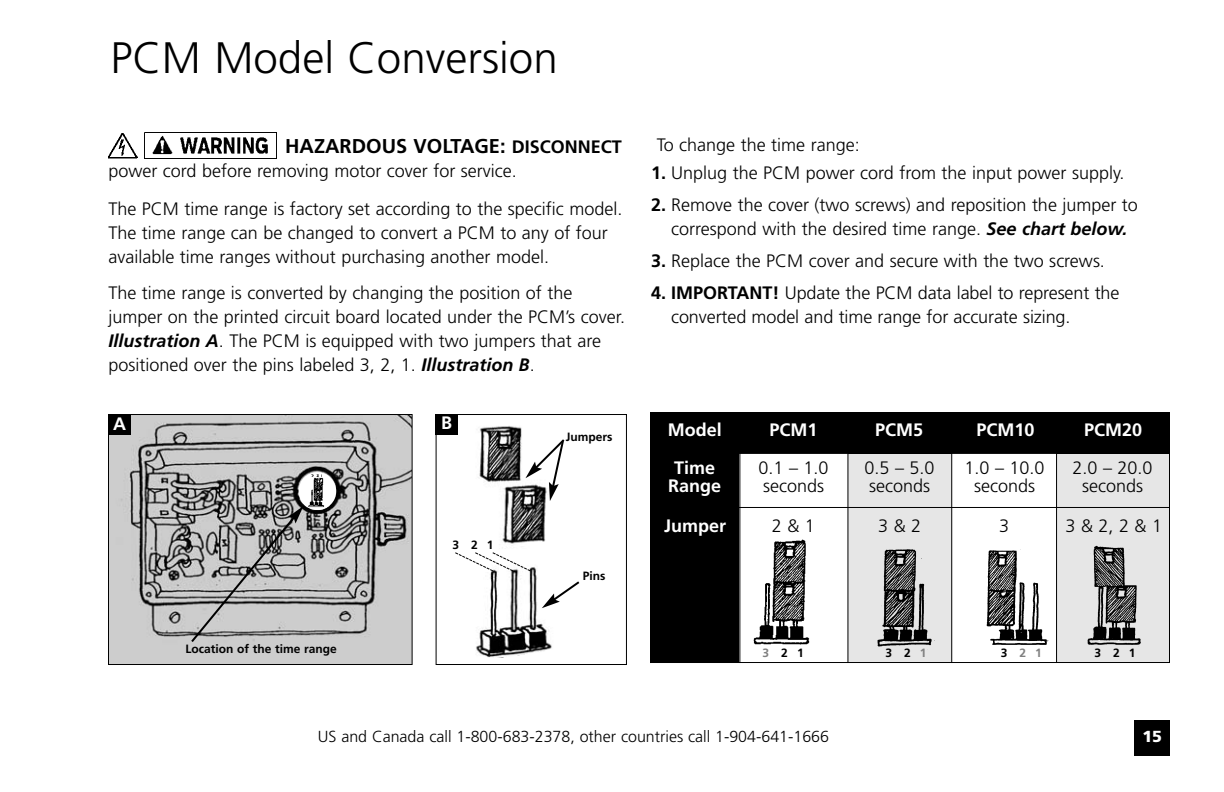
<style>
.page{position:relative;width:1224px;height:792px;background:#fff}
.page>*{position:absolute;margin:0;border:0;box-sizing:border-box;transform-origin:0 0}
.t1{font:300 44px "Frutiger";color:#000}
.t2{font:700 20px "Frutiger";color:#000}
.t3{font:300 18px/24px "Frutiger";color:#000}
.t4{font:700 18px/38.2px "Frutiger";color:#fff;text-align:center}
.t5{font:300 16px "Frutiger";color:#000}
.t6{font:900 16px "Frutiger";color:#fff}
.t7{font:700 12px "Frutiger";color:#000}
.t8{font:700 12px "Frutiger";color:#808080}
.s1{font-size:18px}
.s2{font-weight:700;font-style:italic}
.s3{font-weight:700}
.s4{color:#808080}
.s5{color:#000}
</style>
<div class="page">
<div style="left:1134px;top:720px;width:36px;height:36px;background:#000"></div>
<svg style="left:144px;top:132px;width:133px;height:27px"></svg>
<img style="left:144px;top:133px;width:132px;height:26px">
<img style="left:108px;top:133px;width:30px;height:25px">
<svg style="left:454px;top:426px;width:126px;height:232px"></svg>
<div style="left:436px;top:414px;width:191px;height:251px;border:1px solid #000"></div>
<div style="left:436px;top:414px;width:22px;height:20px;background:#000"></div>
<img style="left:110px;top:416px;width:301px;height:247px">
<div style="left:108px;top:414px;width:305px;height:251px;border:1px solid #000"></div>
<div style="left:109px;top:415px;width:22px;height:20px;background:#000"></div>
<svg style="left:189px;top:506px;width:114px;height:138px;background:#a4a4a4"></svg>
<div style="left:1057px;top:449px;width:113px;height:213px;background:#e6e6e6"></div>
<div style="left:848px;top:453px;width:103px;height:209px;background:#e6e6e6"></div>
<div style="left:650px;top:412px;width:90px;height:41px;background:#000"></div>
<div style="left:740px;top:412px;width:108px;height:41px;background:#000"></div>
<div style="left:848px;top:412px;width:104px;height:41px;background:#000"></div>
<div style="left:952px;top:412px;width:105px;height:41px;background:#000"></div>
<div style="left:1057px;top:412px;width:113px;height:41px;background:#000"></div>
<div style="left:650px;top:453px;width:90px;height:54px;background:#000"></div>
<div style="left:650px;top:507px;width:90px;height:156px;background:#000"></div>
<hr style="left:847px;top:412px;width:1px;height:251px;background:#000">
<hr style="left:951px;top:412px;width:1px;height:251px;background:#000">
<hr style="left:1056px;top:412px;width:1px;height:251px;background:#000">
<hr style="left:1169px;top:412px;width:1px;height:251px;background:#000">
<hr style="left:650px;top:453px;width:520px;height:1px;background:#000">
<hr style="left:650px;top:507px;width:520px;height:1px;background:#000">
<hr style="left:650px;top:662px;width:520px;height:1px;background:#000">
<img style="left:753px;top:539px;width:57px;height:106px">
<img style="left:877px;top:549px;width:58px;height:98px">
<img style="left:986px;top:550px;width:63px;height:95px">
<img style="left:1087px;top:545px;width:54px;height:100px">
<div style="left:299px;top:472px;width:37px;height:38px;background:#fff;border-radius:50%"></div>
<img style="left:301px;top:472px;width:27px;height:38px">
<h1 class="t1" style="left:110px;top:40px;width:449px">PCM Model Conversion</h1>
<p class="t2" style="left:285px;top:138px;width:338px">HAZARDOUS VOLTAGE: <span class="s1">DISCONNECT</span></p>
<p class="t3" style="left:108px;top:153px;width:516px;line-height:38px">power cord before removing motor cover for service.<br>The PCM time range is factory set according to the specific model.</p>
<p class="t3" style="left:108px;top:222px;width:501px">The time range can be changed to convert a PCM to any of four available time ranges without purchasing another model.</p>
<p class="t3" style="left:108px;top:282px;width:518px">The time range is converted by changing the position of the jumper on the printed circuit board located under the PCM’s cover.<br><span class="s2">Illustration A</span>. The PCM is equipped with two jumpers that are positioned over the pins labeled 3, 2, 1. <span class="s2">Illustration B</span>.</p>
<p class="t4" style="left:113px;top:406px;width:14px">A</p>
<p class="t4" style="left:441px;top:405px;width:12px">B</p>
<p class="t7" style="left:185px;top:644px;width:153px">Location of the time range</p>
<p class="t7" style="left:453px;top:540px;width:43px">321</p>
<p class="t7" style="left:566px;top:432px;width:48px">Jumpers</p>
<p class="t7" style="left:583px;top:571px;width:24px">Pins</p>
<p class="t3" style="left:657px;top:134px;width:205px">To change the time range:</p>
<p class="t3" style="left:651px;top:162px;width:475px"><span class="s3">1.</span> Unplug the PCM power cord from the input power supply.</p>
<p class="t3" style="left:651px;top:194px;width:488px;text-align:center"><span class="s3">2.</span> Remove the cover (two screws) and reposition the jumper to correspond with the desired time range. <span class="s2">See chart below.</span></p>
<p class="t3" style="left:651px;top:250px;width:455px"><span class="s3">3.</span> Replace the PCM cover and secure with the two screws.</p>
<p class="t3" style="left:671px;top:282px;width:450px;text-indent:-20px"><span class="s3">4. IMPORTANT!</span> Update the PCM data label to represent the converted model and time range for accurate sizing.</p>
<p class="t4" style="left:668px;top:412px;width:55px">Model<br>Time</p>
<p class="t4" style="left:668px;top:468px;width:55px">Range</p>
<p class="t4" style="left:664px;top:508px;width:64px">Jumper</p>
<p class="t4" style="left:770px;top:412px;width:49px">PCM1</p>
<p class="t4" style="left:875px;top:412px;width:49px">PCM5</p>
<p class="t4" style="left:976px;top:412px;width:60px">PCM10</p>
<p class="t4" style="left:1084px;top:412px;width:60px">PCM20</p>
<p class="t3" style="left:759px;top:460px;width:72px;line-height:18px">0.1 – 1.0 seconds</p>
<p class="t3" style="left:865px;top:460px;width:72px;line-height:18px">0.5 – 5.0 seconds</p>
<p class="t3" style="left:965px;top:460px;width:82px;line-height:18px;text-align:center">1.0 – 10.0 seconds</p>
<p class="t3" style="left:1072px;top:460px;width:82px;line-height:18px;text-align:center">2.0 – 20.0 seconds</p>
<p class="t3" style="left:772px;top:515px;width:45px">2&amp;1</p>
<p class="t3" style="left:878px;top:515px;width:45px">3&amp;2</p>
<p class="t3" style="left:999px;top:515px;width:12px">3</p>
<p class="t3" style="left:1066px;top:515px;width:98px">3&amp;2,2&amp;1</p>
<p class="t7" style="left:763px;top:648px;width:43px"><span class="s4">3</span>21</p>
<p class="t7" style="left:886px;top:648px;width:43px">32<span class="s4">1</span></p>
<p class="t8" style="left:1001px;top:648px;width:43px"><span class="s5">3</span>21</p>
<p class="t7" style="left:1095px;top:648px;width:43px">321</p>
<p class="t5" style="left:318px;top:730px;width:513px">US and Canada call 1-800-683-2378, other countries call 1-904-641-1666</p>
<p class="t6" style="left:1142px;top:730px;width:21px">15</p>
</div>
